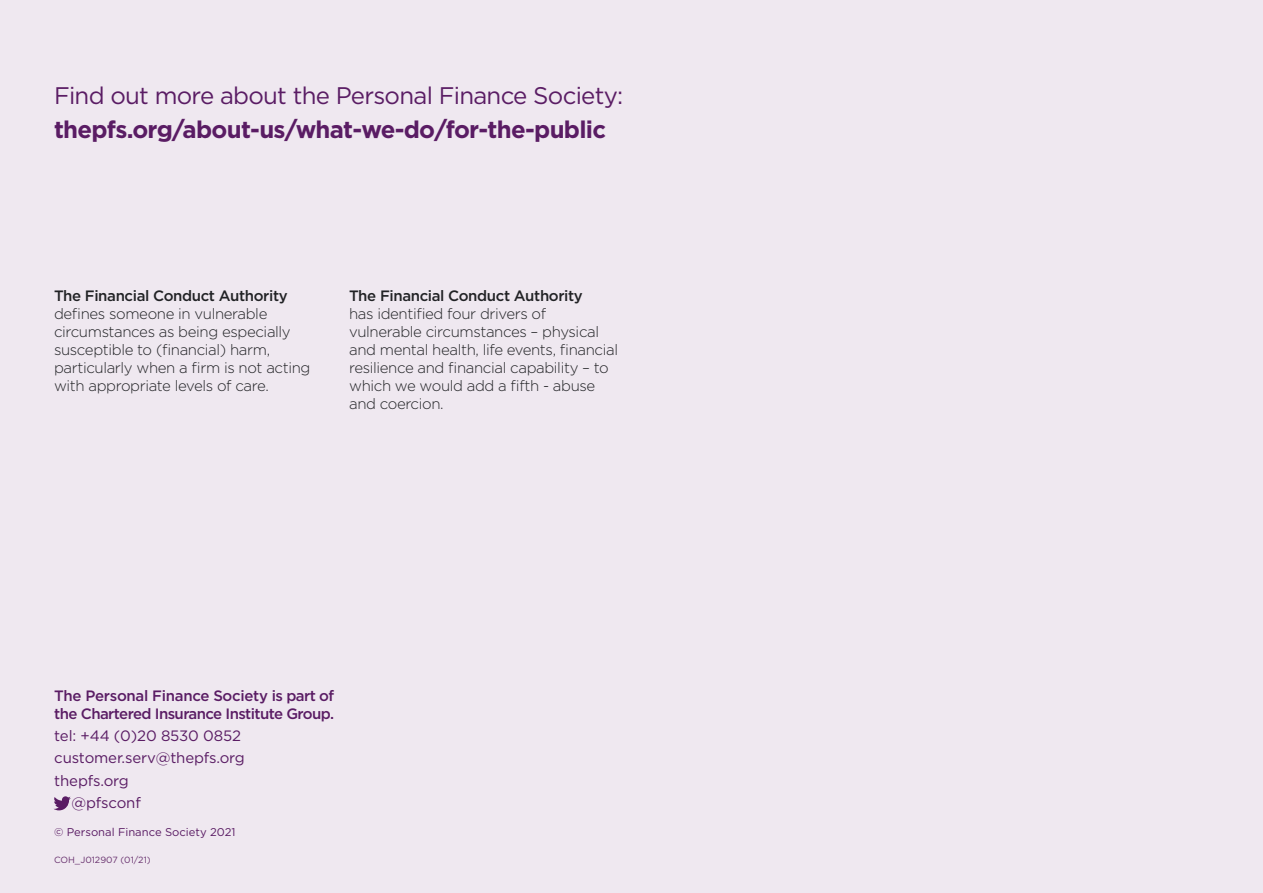
<style>
.page{position:relative;width:1263px;height:893px;background:#efe8f0}
.page>*{position:absolute;margin:0;border:0;box-sizing:border-box;transform-origin:0 0}
.t1{font:700 24px "Gotham";letter-spacing:-.03em;color:#5a1c64}
.t2{font:24px "Gotham";letter-spacing:-.03em;color:#5a1c64}
.t3{font:300 15px/18px "Gotham";letter-spacing:-.025em;color:#212225}
.t4{font:500 15px/18px "Gotham";letter-spacing:-.04em;color:#5a1c64}
.t5{font:15px "Gotham";letter-spacing:-.01em;color:#5a1c64}
.t6{font:500 15px "Gotham";letter-spacing:-.025em;color:#212225}
.t7{font:11.25px "Gotham";color:#5a1c64}
.t8{font:9px "Gotham";color:#68316e}
</style>
<div class="page">
<svg style="left:54px;top:796px;width:17px;height:14px"></svg>
<h1 class="t2" style="left:54px;top:81px;width:571px">Find out more about the Personal Finance Society:</h1>
<h1 class="t1" style="left:54px;top:115px;width:554px">thepfs.org/about-us/what-we-do/for-the-public</h1>
<p class="t6" style="left:54px;top:287px;width:235px">The Financial Conduct Authority</p>
<p class="t3" style="left:54px;top:305px;width:258px">defines someone in vulnerable circumstances as being especially susceptible to (financial) harm, particularly when a firm is not acting with appropriate levels of care.</p>
<p class="t6" style="left:349px;top:287px;width:235px">The Financial Conduct Authority</p>
<p class="t3" style="left:349px;top:305px;width:270px">has identified four drivers of vulnerable circumstances – physical and mental health, life events, financial resilience and financial capability – to which we would add a fifth - abuse and coercion.</p>
<p class="t4" style="left:54px;top:686px;width:281px">The Personal Finance Society is part of the Chartered Insurance Institute Group.</p>
<p class="t5" style="left:54px;top:727px;width:188px">tel: +44 (0)20 8530 0852</p>
<p class="t5" style="left:54px;top:749px;width:192px">customer.serv@thepfs.org</p>
<p class="t5" style="left:54px;top:771px;width:76px">thepfs.org</p>
<p class="t5" style="left:72px;top:793px;width:71px">@pfsconf</p>
<p class="t7" style="left:54px;top:825px;width:183px">© Personal Finance Society 2021</p>
<p class="t8" style="left:54px;top:854px;width:98px">COH_J012907 (01/21)</p>
</div>
